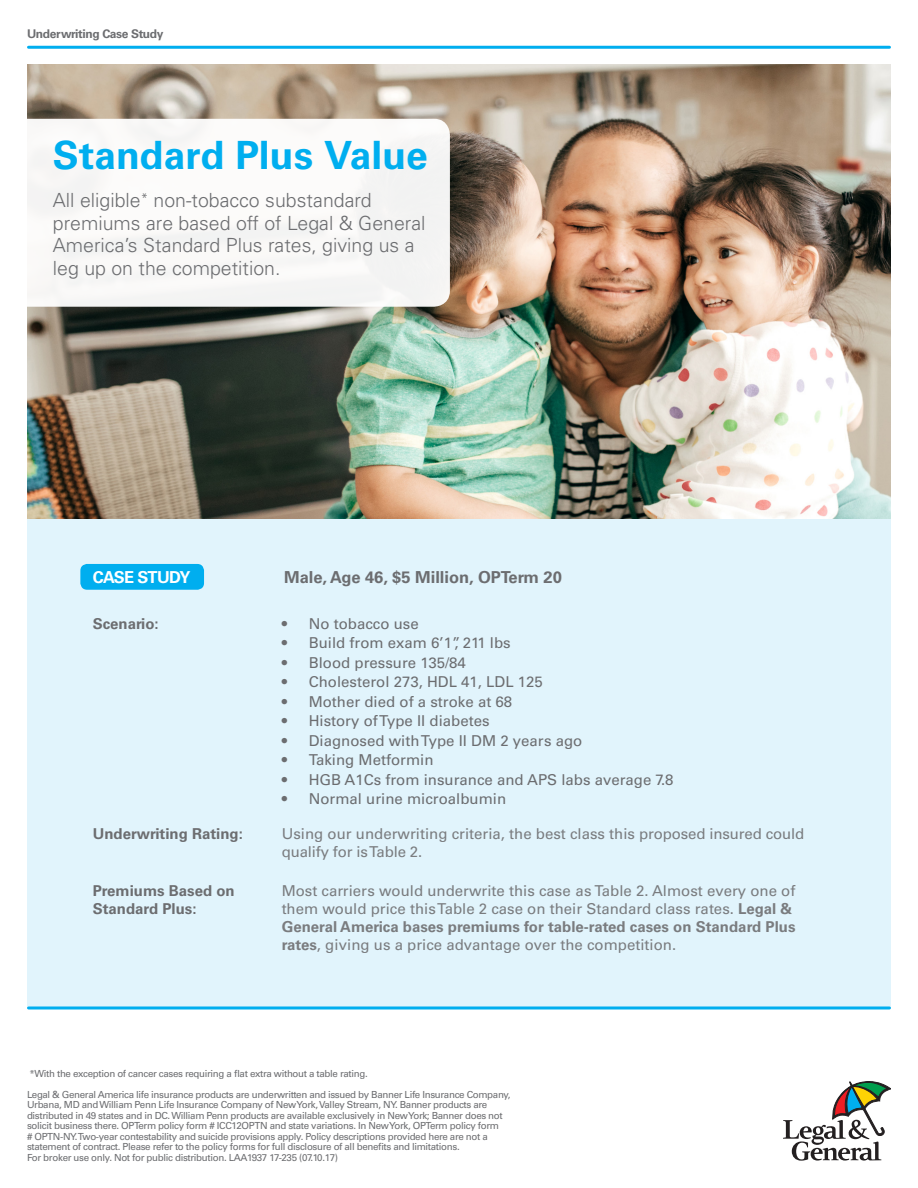
<style>
.page{position:relative;width:918px;height:1188px;background:#fff}
.page>*{position:absolute;margin:0;border:0;box-sizing:border-box;transform-origin:0 0}
.Body_Text{font:700 39px "Univers LT Std";color:#00aeef}
.t1{font:300 19.5px/22.5px "Univers LT Std";color:#6c6d70}
.t2{font:700 16.5px "Univers LT Std";color:#6c6d70}
.t3{font:700 16.5px "Univers LT Std";letter-spacing:-.04em;color:#fff}
.t4{font:15px/18px "Univers LT Std";color:#7a7c7f}
.t5{font:15px "Univers LT Std";color:#6c6d70}
.t6{font:700 15px/18px "Univers LT Std";color:#6c6d70}
.t7{font:700 12px "Univers LT Std";letter-spacing:-.03em;color:#6c6d70}
.t8{font:9.75px/10.5px "Univers LT Std";letter-spacing:-.035em;color:#6c6d70}
.s1{font-weight:700}
</style>
<div class="page">
<div style="left:27px;top:341px;width:864px;height:667px;background:#e1f4fc"></div>
<svg style="left:783px;top:1082px;width:108px;height:79px"></svg>
<hr style="left:28px;top:46px;width:862px;height:3px;background:#00aeef">
<svg style="left:28px;top:1006px;width:862px;height:4px;background:#3bc0f2"></svg>
<div style="left:80px;top:564px;width:124px;height:26px;background:#00aeef;border-radius:7px"></div>
<img style="left:27px;top:65px;width:864px;height:453px">
<svg style="left:27px;top:119px;width:423px;height:188px"></svg>
<p class="t7" style="left:27px;top:27px;width:138px">Underwriting Case Study</p>
<p class="Body_Text" style="left:53px;top:133px;width:376px">Standard Plus Value</p>
<p class="t1" style="left:53px;top:189px;width:320px">All eligible<sup>*</sup> non-tobacco substandard</p>
<p class="t1" style="left:53px;top:212px;width:374px">premiums are based off of Legal &amp; General<br>America’s Standard Plus rates, giving us a leg up on the competition.</p>
<p class="t3" style="left:93px;top:568px;width:99px">CASE STUDY</p>
<p class="t2" style="left:284px;top:568px;width:279px">Male, Age 46, $5 Million, OPTerm 20</p>
<p class="t6" style="left:93px;top:615px;width:68px">Scenario:</p>
<p class="t5" style="left:282px;top:615px;width:139px">• No tobacco use</p>
<p class="t5" style="left:282px;top:634px;width:231px">• Build from exam 6’1”, 211 lbs</p>
<p class="t5" style="left:282px;top:654px;width:186px">• Blood pressure 135/84</p>
<p class="t5" style="left:282px;top:673px;width:263px">• Cholesterol 273, HDL 41, LDL 125</p>
<p class="t5" style="left:282px;top:693px;width:232px">• Mother died of a stroke at 68</p>
<p class="t5" style="left:282px;top:712px;width:209px">• History of Type II diabetes</p>
<p class="t5" style="left:282px;top:732px;width:302px">• Diagnosed with Type II DM 2 years ago</p>
<p class="t5" style="left:282px;top:751px;width:153px">• Taking Metformin</p>
<p class="t5" style="left:282px;top:771px;width:393px">• HGB A1Cs from insurance and APS labs average 7.8</p>
<p class="t5" style="left:282px;top:790px;width:226px">• Normal urine microalbumin</p>
<p class="t6" style="left:93px;top:825px;width:152px">Underwriting Rating:</p>
<p class="t4" style="left:282px;top:824px;width:524px">Using our underwriting criteria, the best class this proposed insured could qualify for is Table 2.</p>
<p class="t6" style="left:93px;top:882px;width:144px">Premiums Based on<br>Standard Plus:</p>
<p class="t4" style="left:282px;top:882px;width:515px">Most carriers would underwrite this case as Table 2. Almost every one of them would price this Table 2 case on their Standard class rates. <span class="s1">Legal &amp; General America bases premiums for table-rated cases on Standard Plus rates</span>, giving us a price advantage over the competition.</p>
<p class="t8" style="left:29px;top:1068px;width:340px">*With the exception of cancer cases requiring a flat extra without a table rating.</p>
<p class="t8" style="left:27px;top:1089px;width:485px">Legal &amp; General America life insurance products are underwritten and issued by Banner Life Insurance Company, Urbana, MD and William Penn Life Insurance Company of New York, Valley Stream, NY. Banner products are distributed in 49 states and in DC. William Penn products are available exclusively in New York; Banner does not solicit business there. OPTerm policy form # ICC12OPTN and state variations. In New York, OPTerm policy form</p>
<p class="t8" style="left:27px;top:1131px;width:462px"># OPTN-NY. Two-year contestability and suicide provisions apply. Policy descriptions provided here are not a</p>
<p class="t8" style="left:27px;top:1142px;width:434px">statement of contract. Please refer to the policy forms for full disclosure of all benefits and limitations.</p>
<p class="t8" style="left:27px;top:1152px;width:313px">For broker use only. Not for public distribution. LAA1937 17-235 (07.10.17)</p>
</div>
